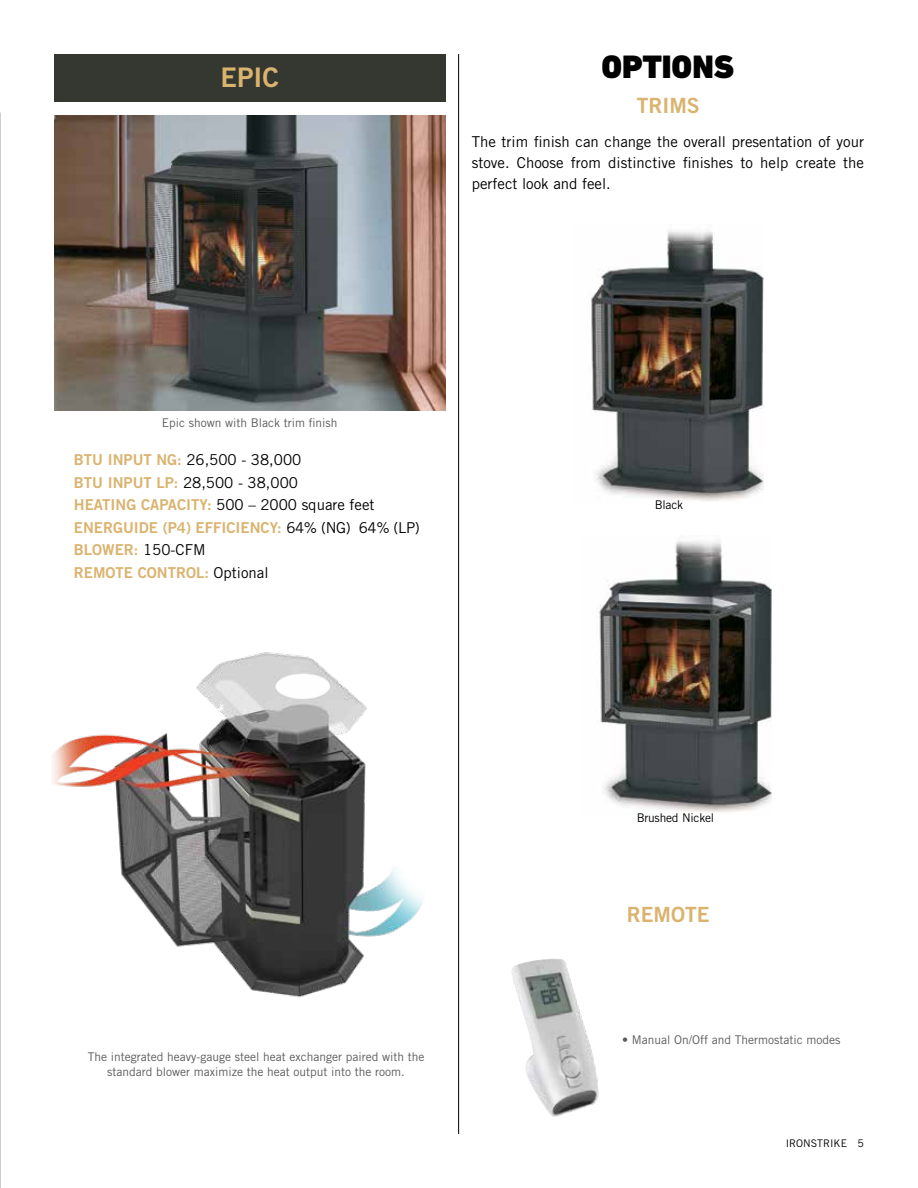
<style>
.page{position:relative;width:918px;height:1188px;background:#fff}
.page>*{position:absolute;margin:0;border:0;box-sizing:border-box;transform-origin:0 0}
.t1{font:900 33px "DIN Next LT Pro";color:#000}
.t2{font:27px "Trade Gothic LT Std Bd 2";color:#dab36e}
.t3{font:21px "Trade Gothic LT Std Bd 2";color:#dab36e}
.t4{font:15px/21px "Trade Gothic LT Std";color:#000;text-align:justify}
.t5{font:15px/22.5px "Trade Gothic LT Std";color:#000101}
.t6{font:15px/22.5px "Trade Gothic LT Std Bd 2";color:#dab36e}
.t7{font:12px/15px "Trade Gothic LT Std";color:#5b5b5b;text-align:center}
.t8{font:12px "Trade Gothic LT Std";letter-spacing:-.02em;color:#000}
.t9{font:10.5px "Trade Gothic LT Std";color:#000}
.s1{font-family:"Trade Gothic LT Std Bd 2";color:#dab36e}
.s2{font-family:"Trade Gothic LT Std";color:#000101}
.s3{font-family:"Trade Gothic LT Std";color:#000}
</style>
<div class="page">
<hr style="left:458px;top:54px;width:1px;height:1080px;background:#000">
<div style="left:54px;top:54px;width:392px;height:47px;background:#343831"></div>
<img style="left:54px;top:116px;width:392px;height:294px">
<img style="left:51px;top:652px;width:372px;height:346px">
<img style="left:598px;top:539px;width:174px;height:273px">
<img style="left:591px;top:231px;width:173px;height:270px">
<img style="left:511px;top:959px;width:43px;height:19px">
<h2 class="t2" style="left:221px;top:61px;width:60px">EPIC</h2>
<h1 class="t1" style="left:602px;top:47px;width:134px">OPTIONS</h1>
<h3 class="t3" style="left:637px;top:92px;width:65px">TRIMS</h3>
<p class="t4" style="left:472px;top:131px;width:394px">The trim finish can change the overall presentation of your stove. Choose from distinctive finishes to help create the perfect look and feel.</p>
<p class="t7" style="left:162px;top:415px;width:177px">Epic shown with Black trim finish</p>
<p class="t5" style="left:74px;top:448px;width:302px"><span class="s1">BTU INPUT NG:</span> 26,500 - 38,000<br><span class="s1">BTU INPUT LP:</span> 28,500 - 38,000<br><span class="s1">HEATING CAPACITY:</span> 500 – 2000 square feet</p>
<p class="t6" style="left:74px;top:516px;width:348px">ENERGUIDE (P4) EFFICIENCY: <span class="s2">64% (NG) 64% (LP)<br></span>BLOWER: <span class="s3">150-CFM<br></span>REMOTE CONTROL: <span class="s3">Optional</span></p>
<p class="t8" style="left:655px;top:498px;width:30px">Black</p>
<p class="t7" style="left:88px;top:1049px;width:338px">The integrated heavy-gauge steel heat exchanger paired with the standard blower maximize the heat output into the room.</p>
<p class="t8" style="left:637px;top:811px;width:79px">Brushed Nickel</p>
<h3 class="t3" style="left:627px;top:901px;width:84px">REMOTE</h3>
<p class="t7" style="left:622px;top:1032px;width:220px">• Manual On/Off and Thermostatic modes</p>
<p class="t9" style="left:786px;top:1137px;width:80px">IRONSTRIKE 5</p>
</div>
